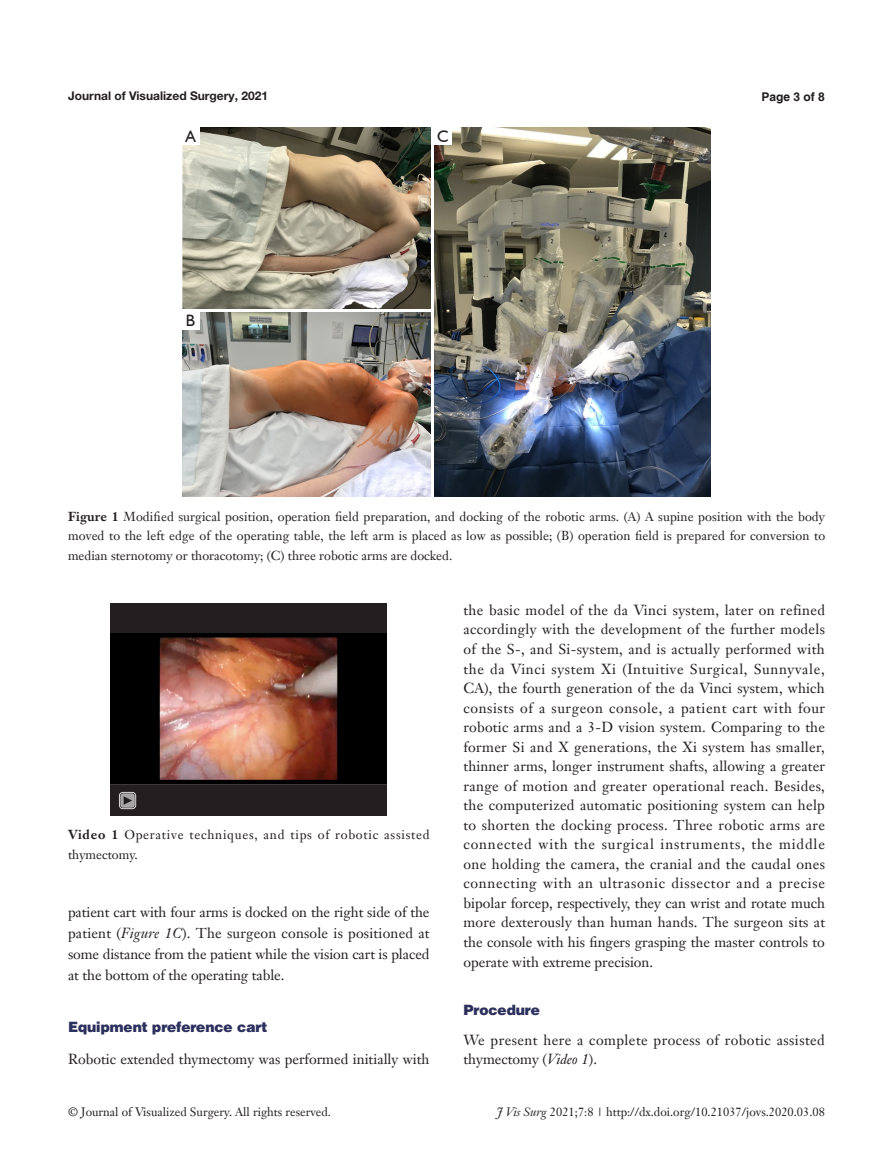
<style>
.page{position:relative;width:893px;height:1170px;background:#fff}
.page>*{position:absolute;margin:0;border:0;box-sizing:border-box;transform-origin:0 0}
.t1{font:16.5px "Humanist 521 BT";color:#231f20}
.t2{font:14.25px/19.5px "Janson Text LT";color:#231f20;text-align:justify}
.t3{font:14.25px/19.5px "Janson Text LT";letter-spacing:.03em;color:#231f20}
.t4{font:900 14.25px "Helvetica";color:#2c305d}
.t5{font:12.75px/19.5px "Janson Text LT";color:#231f20;text-align:justify}
.t6{font:12.75px/19.5px "Janson Text LT";letter-spacing:.055em;color:#231f20}
.t7{font:12px "Janson Text LT";color:#231f20}
.t8{font:700 12px "Helvetica Neue LT Pro";color:#231f20}
.t9{font:700 12px "Helvetica";color:#231f20}
.s1{font-weight:700}
.s2{font-style:italic}
</style>
<div class="page">
<img style="left:182px;top:128px;width:248px;height:180px">
<img style="left:182px;top:312px;width:248px;height:185px">
<img style="left:434px;top:128px;width:277px;height:369px">
<div style="left:182px;top:128px;width:17px;height:17px;background:#fff"></div>
<div style="left:182px;top:312px;width:17px;height:17px;background:#fff"></div>
<div style="left:434px;top:128px;width:17px;height:17px;background:#fff"></div>
<div style="left:111px;top:602px;width:276px;height:213px;background:#231f20"></div>
<div style="left:119px;top:792px;width:17px;height:17px;border:1px solid #fff;border-radius:3px"></div>
<svg style="left:120px;top:793px;width:15px;height:14px"></svg>
<svg style="left:124px;top:796px;width:8px;height:8px"></svg>
<img style="left:111px;top:633px;width:276px;height:151px">
<p class="t8" style="left:68px;top:88px;width:202px">Journal of Visualized Surgery, 2021</p>
<p class="t9" style="left:762px;top:89px;width:65px">Page 3 of 8</p>
<p class="t1" style="left:185px;top:126px;width:12px">A</p>
<p class="t1" style="left:186px;top:310px;width:11px">B</p>
<p class="t1" style="left:437px;top:126px;width:13px">C</p>
<p class="t5" style="left:68px;top:506px;width:759px"><span class="s1">Figure 1</span> Modified surgical position, operation field preparation, and docking of the robotic arms. (A) A supine position with the body moved to the left edge of the operating table, the left arm is placed as low as possible; (B) operation field is prepared for conversion to median sternotomy or thoracotomy; (C) three robotic arms are docked.</p>
<p class="t6" style="left:68px;top:824px;width:363px"><span class="s1">Video 1</span> Operative techniques, and tips of robotic assisted thymectomy.</p>
<p class="t2" style="left:68px;top:901px;width:363px;line-height:21px">patient cart with four arms is docked on the right side of the patient (<span class="s2">Figure 1C</span>). The surgeon console is positioned at some distance from the patient while the vision cart is placed at the bottom of the operating table.</p>
<p class="t4" style="left:68px;top:1017px;width:201px">Equipment preference cart</p>
<p class="t2" style="left:68px;top:1049px;width:363px">Robotic extended thymectomy was performed initially with</p>
<p class="t2" style="left:463px;top:600px;width:363px">the basic model of the da Vinci system, later on refined accordingly with the development of the further models of the S-, and Si-system, and is actually performed with the da Vinci system Xi (Intuitive Surgical, Sunnyvale, CA), the fourth generation of the da Vinci system, which consists of a surgeon console, a patient cart with four robotic arms and a 3-D vision system. Comparing to the former Si and X generations, the Xi system has smaller, thinner arms, longer instrument shafts, allowing a greater range of motion and greater operational reach. Besides, the computerized automatic positioning system can help to shorten the docking process. Three robotic arms are connected with the surgical instruments, the middle one holding the camera, the cranial and the caudal ones connecting with an ultrasonic dissector and a precise bipolar forcep, respectively, they can wrist and rotate much more dexterously than human hands. The surgeon sits at the console with his fingers grasping the master controls to operate with extreme precision.</p>
<p class="t4" style="left:463px;top:1000px;width:78px">Procedure</p>
<p class="t3" style="left:463px;top:1029px;width:363px">We present here a complete process of robotic assisted thymectomy (<span class="s2">Video 1</span>).</p>
<p class="t7" style="left:68px;top:1104px;width:264px">© Journal of Visualized Surgery. All rights reserved.</p>
<p class="t7" style="left:497px;top:1104px;width:330px"><span class="s2">J Vis Surg</span> 2021;7:8 | http://dx.doi.org/10.21037/jovs.2020.03.08</p>
</div>
